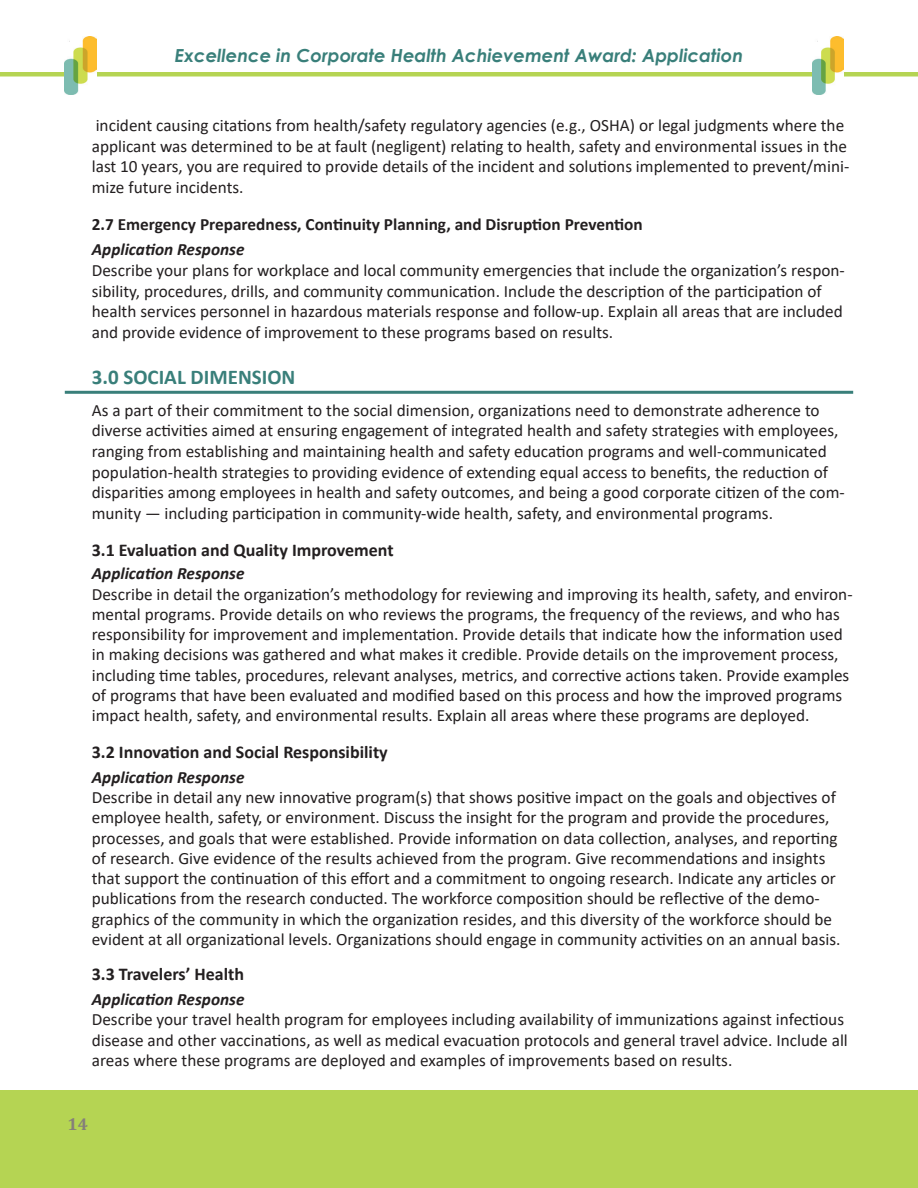
<style>
.page{position:relative;width:918px;height:1188px;background:#fff}
.page>*{position:absolute;margin:0;border:0;box-sizing:border-box;transform-origin:0 0}
.t1{font:700 21px "Calibri";color:#397f7a}
.t2{font:700 18px "Calibri";color:#231f20}
.t3{font:italic 700 18px "Century Gothic";color:#397f7a}
.t4{font:17.25px/20.2px "Calibri";color:#231f20}
.t5{font:italic 700 17.25px "Calibri";color:#231f20}
.t6{font:700 17.25px "Calibri";color:#231f20}
.t7{font:700 17.25px "Cambria";color:#857f7a}
</style>
<div class="page">
<hr style="left:0;top:72px;width:918px;height:4px;background:#b5d453">
<div style="left:0;top:1091px;width:918px;height:97px;background:#b5d453"></div>
<hr style="left:65px;top:391px;width:788px;height:3px;background:#397f7a">
<img style="left:65px;top:36px;width:31px;height:59px">
<img style="left:812px;top:36px;width:31px;height:59px">
<p class="t3" style="left:175px;top:42px;width:570px">Excellence in Corporate Health Achievement Award: Application</p>
<p class="t4" style="left:92px;top:114px;width:759px;line-height:20.7px">incident causing citations from health/safety regulatory agencies (e.g., OSHA) or legal judgments where the applicant was determined to be at fault (negligent) relating to health, safety and environmental issues in the last 10 years, you are required to provide details of the incident and solutions implemented to prevent/mini&shy;mize future incidents.</p>
<p class="t6" style="left:92px;top:212px;width:553px">2.7 Emergency Preparedness, Continuity Planning, and Disruption Prevention</p>
<p class="t5" style="left:92px;top:237px;width:154px">Application Response</p>
<p class="t4" style="left:92px;top:260px;width:755px;line-height:20.7px">Describe your plans for workplace and local community emergencies that include the organization’s respon&shy;sibility, procedures, drills, and community communication. Include the description of the participation of health services personnel in hazardous materials response and follow-up. Explain all areas that are included and provide evidence of improvement to these programs based on results.</p>
<p class="t1" style="left:92px;top:362px;width:205px">3.0 SOCIAL DIMENSION</p>
<p class="t4" style="left:92px;top:399px;width:755px;line-height:20.7px">As a part of their commitment to the social dimension, organizations need to demonstrate adherence to diverse activities aimed at ensuring engagement of integrated health and safety strategies with employees, ranging from establishing and maintaining health and safety education programs and well-communicated population-health strategies to providing evidence of extending equal access to benefits, the reduction of disparities among employees in health and safety outcomes, and being a good corporate citizen of the com&shy;munity — including participation in community-wide health, safety, and environmental programs.</p>
<p class="t2" style="left:92px;top:537px;width:303px">3.1 Evaluation and Quality Improvement</p>
<p class="t5" style="left:92px;top:561px;width:154px">Application Response</p>
<p class="t4" style="left:92px;top:583px;width:762px">Describe in detail the organization’s methodology for reviewing and improving its health, safety, and environ&shy;mental programs. Provide details on who reviews the programs, the frequency of the reviews, and who has responsibility for improvement and implementation. Provide details that indicate how the information used in making decisions was gathered and what makes it credible. Provide details on the improvement process, including time tables, procedures, relevant analyses, metrics, and corrective actions taken. Provide examples of programs that have been evaluated and modified based on this process and how the improved programs impact health, safety, and environmental results. Explain all areas where these programs are deployed.</p>
<p class="t2" style="left:92px;top:739px;width:298px">3.2 Innovation and Social Responsibility</p>
<p class="t5" style="left:92px;top:765px;width:154px">Application Response</p>
<p class="t4" style="left:92px;top:787px;width:750px">Describe in detail any new innovative program(s) that shows positive impact on the goals and objectives of employee health, safety, or environment. Discuss the insight for the program and provide the procedures, processes, and goals that were established. Provide information on data collection, analyses, and reporting of research. Give evidence of the results achieved from the program. Give recommendations and insights that support the continuation of this effort and a commitment to ongoing research. Indicate any articles or publications from the research conducted. The workforce composition should be reflective of the demo&shy;graphics of the community in which the organization resides, and this diversity of the workforce should be evident at all organizational levels. Organizations should engage in community activities on an annual basis.</p>
<p class="t2" style="left:92px;top:961px;width:154px">3.3 Travelers’ Health</p>
<p class="t5" style="left:92px;top:987px;width:154px">Application Response</p>
<p class="t4" style="left:92px;top:1009px;width:758px">Describe your travel health program for employees including availability of immunizations against infectious disease and other vaccinations, as well as medical evacuation protocols and general travel advice. Include all areas where these programs are deployed and examples of improvements based on results.</p>
<p class="t7" style="left:67px;top:1112px;width:22px">14</p>
</div>
